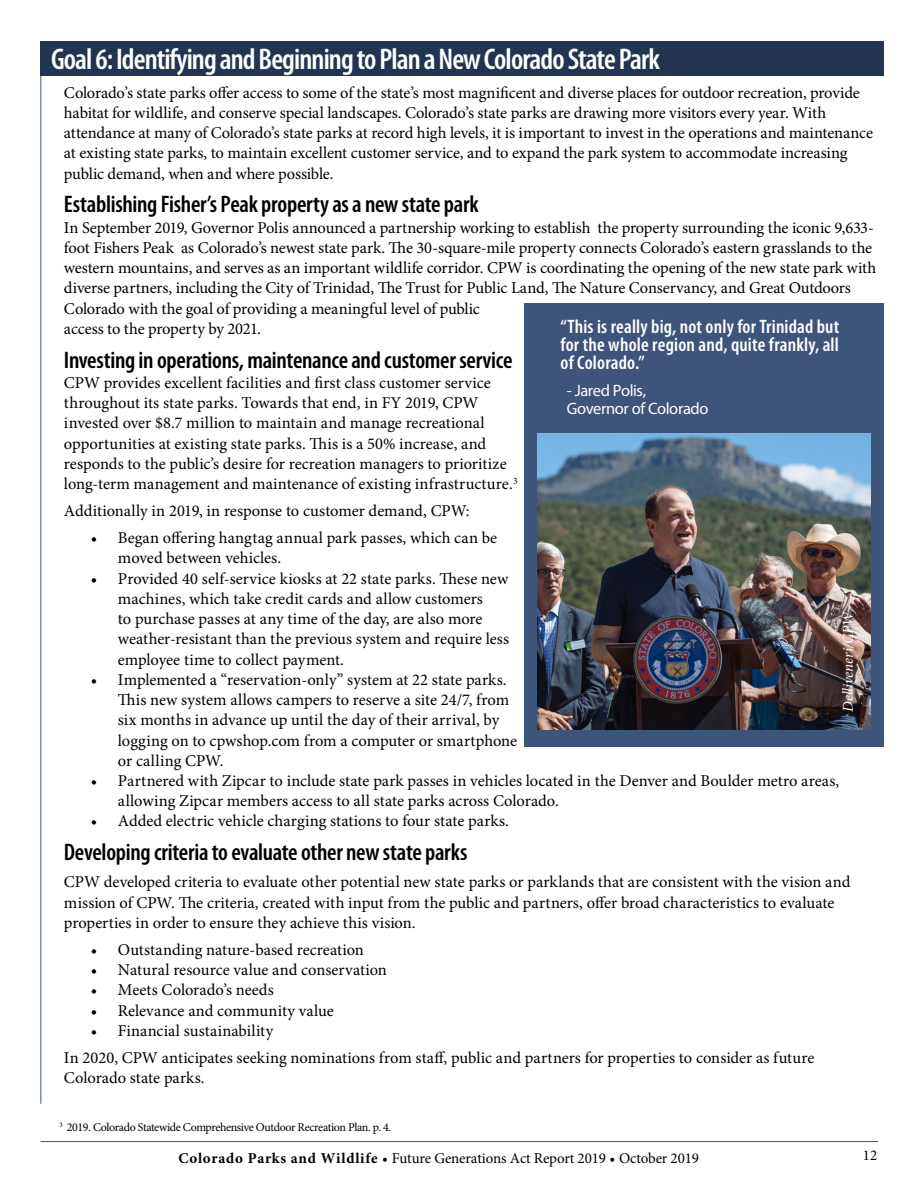
<style>
.page{position:relative;width:918px;height:1188px;background:#fff}
.page>*{position:absolute;margin:0;border:0;box-sizing:border-box;transform-origin:0 0}
.t1{font:600 condensed 30px "Myriad Pro";letter-spacing:-.03em;color:#fff}
.t2{font:600 condensed 24px "Myriad Pro";letter-spacing:-.01em;color:#000}
.t3{font:600 condensed 19.5px/18px "Myriad Pro";letter-spacing:.01em;color:#fff;text-align:justify}
.t4{font:16.5px/20.2px "Minion Pro";letter-spacing:-.005em;color:#000}
.t5{font:16.5px/18px "Myriad Pro";letter-spacing:-.02em;color:#fff}
.t6{font:15px "Minion Pro";letter-spacing:-.01em;color:#000}
.t7{font:italic 15px "Minion Pro";letter-spacing:-.005em;color:#fff}
.t8{font:12px "Minion Pro";letter-spacing:-.03em;color:#000}
.s1{font-weight:700}
</style>
<div class="page">
<hr style="left:40px;top:1141px;width:838px;height:1px;background:#3d547b">
<div style="left:40px;top:41px;width:844px;height:35px;background:#223452"></div>
<div style="left:524px;top:303px;width:360px;height:444px;background:#3d547b"></div>
<img style="left:538px;top:434px;width:333px;height:296px">
<h1 class="t1" style="left:51px;top:40px;width:611px">Goal 6: Identifying and Beginning to Plan a New Colorado State Park</h1>
<p class="t4" style="left:64px;top:82px;width:811px">Colorado’s state parks offer access to some of the state’s most magnificent and diverse places for outdoor recreation, provide habitat for wildlife, and conserve special landscapes. Colorado’s state parks are drawing more visitors every year. With attendance at many of Colorado’s state parks at record high levels, it is important to invest in the operations and maintenance at existing state parks, to maintain excellent customer service, and to expand the park system to accommodate increasing public demand, when and where possible.</p>
<h2 class="t2" style="left:64px;top:190px;width:416px">Establishing Fisher’s Peak property as a new state park</h2>
<p class="t4" style="left:64px;top:217px;width:814px">In September 2019, Governor Polis announced a partnership working to establish the property surrounding the iconic 9,633- foot Fishers Peak as Colorado’s newest state park. The 30-square-mile property connects Colorado’s eastern grasslands to the western mountains, and serves as an important wildlife corridor. CPW is coordinating the opening of the new state park with diverse partners, including the City of Trinidad, The Trust for Public Land, The Nature Conservancy, and Great Outdoors Colorado with the goal of providing a meaningful level of public<br>access to the property by 2021.</p>
<h2 class="t2" style="left:64px;top:345px;width:450px">Investing in operations, maintenance and customer service</h2>
<p class="t4" style="left:64px;top:372px;width:455px">CPW provides excellent facilities and first class customer service throughout its state parks. Towards that end, in FY 2019, CPW invested over $8.7 million to maintain and manage recreational opportunities at existing state parks. This is a 50% increase, and responds to the public’s desire for recreation managers to prioritize long-term management and maintenance of existing infrastructure.<sup>3</sup></p>
<p class="t4" style="left:64px;top:501px;width:407px">Additionally in 2019, in response to customer demand, CPW:</p>
<p class="t4" style="left:118px;top:528px;width:381px;text-indent:-27px">• Began offering hangtag annual park passes, which can be moved between vehicles.</p>
<p class="t4" style="left:118px;top:568px;width:393px;text-indent:-27px">• Provided 40 self-service kiosks at 22 state parks. These new machines, which take credit cards and allow customers<br>to purchase passes at any time of the day, are also more weather-resistant than the previous system and require less employee time to collect payment.</p>
<p class="t4" style="left:118px;top:669px;width:401px;text-indent:-27px">• Implemented a “reservation-only” system at 22 state parks.<br>This new system allows campers to reserve a site 24/7, from six months in advance up until the day of their arrival, by logging on to cpwshop.com from a computer or smartphone or calling CPW.</p>
<p class="t4" style="left:118px;top:771px;width:723px;text-indent:-27px">• Partnered with Zipcar to include state park passes in vehicles located in the Denver and Boulder metro areas, allowing Zipcar members access to all state parks across Colorado.</p>
<p class="t4" style="left:91px;top:811px;width:420px">• Added electric vehicle charging stations to four state parks.</p>
<h2 class="t2" style="left:64px;top:838px;width:405px">Developing criteria to evaluate other new state parks</h2>
<p class="t4" style="left:64px;top:872px;width:788px">CPW developed criteria to evaluate other potential new state parks or parklands that are consistent with the vision and mission of CPW. The criteria, created with input from the public and partners, offer broad characteristics to evaluate properties in order to ensure they achieve this vision.</p>
<p class="t4" style="left:91px;top:939px;width:274px">• Outstanding nature-based recreation</p>
<p class="t4" style="left:91px;top:960px;width:297px">• Natural resource value and conservation</p>
<p class="t4" style="left:91px;top:980px;width:184px">• Meets Colorado’s needs</p>
<p class="t4" style="left:91px;top:1000px;width:244px">• Relevance and community value</p>
<p class="t4" style="left:64px;top:1017px;width:752px;line-height:27px;text-indent:27px">• Financial sustainability<br>In 2020, CPW anticipates seeking nominations from staff, public and partners for properties to consider as future</p>
<p class="t4" style="left:64px;top:1068px;width:142px">Colorado state parks.</p>
<p class="t3" style="left:561px;top:317px;width:280px">“This is really big, not only for Trinidad but for the whole region and, quite frankly, all of Colorado.”</p>
<p class="t5" style="left:567px;top:382px;width:143px">- Jared Polis,<br>Governor of Colorado</p>
<p class="t7" style="left:838px;top:712px;width:102px;rotate:-90deg">Delliveneri/CPW</p>
<p class="t8" style="left:59px;top:1119px;width:333px"><sup>3</sup> 2019. Colorado Statewide Comprehensive Outdoor Recreation Plan. p. 4.</p>
<p class="t6" style="left:179px;top:1148px;width:522px"><span class="s1">Colorado Parks and Wildlife</span> • Future Generations Act Report 2019 • October 2019</p>
<p class="t6" style="left:863px;top:1145px;width:16px">12</p>
</div>
